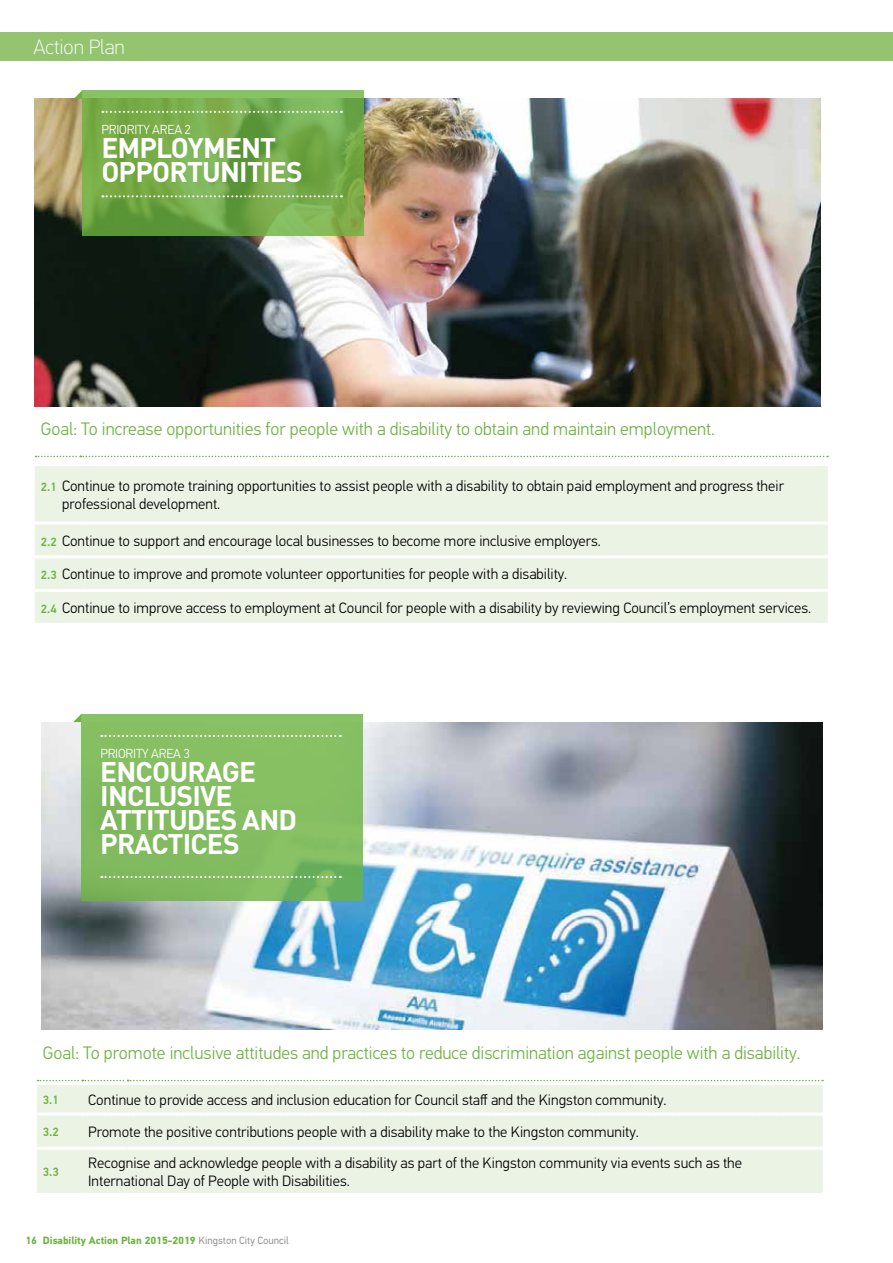
<style>
.page{position:relative;width:893px;height:1263px;background:#fff}
.page>*{position:absolute;margin:0;border:0;box-sizing:border-box;transform-origin:0 0}
.t1{font:700 28.05px/24px "DIN";letter-spacing:-.03em;color:#fff}
.t2{font:100 20.7px "PF Din Text Pro";color:#fff}
.t3{font:300 18px "PF Din Text Pro";color:#6cb33f}
.t4{font:300 15px/18px "PF Din Text Pro";color:#000}
.t5{font:300 13.05px "PF Din Text Pro";letter-spacing:-.01em;color:#fff}
.t6{font:500 12px "PF Din Text Pro";color:#6cb33f}
.t7{font:700 10.5px "PF Din Text Pro";color:#6cb33f}
.s1{font-weight:500;font-size:12px;color:#6cb33f}
.s2{font-weight:400;color:#939598}
</style>
<div class="page">
<svg style="left:73px;top:714px;width:8px;height:9px"></svg>
<img style="left:35px;top:99px;width:786px;height:307px">
<div style="left:0;top:32px;width:893px;height:28px;background:#94c46f"></div>
<svg style="left:82px;top:90px;width:281px;height:146px"></svg>
<svg style="left:102px;top:111px;width:240px;height:2px"></svg>
<svg style="left:102px;top:195px;width:240px;height:2px"></svg>
<svg style="left:74px;top:90px;width:8px;height:9px"></svg>
<img style="left:41px;top:723px;width:782px;height:306px">
<div style="left:81px;top:714px;width:281px;height:186px;background:#85bf62"></div>
<svg style="left:101px;top:735px;width:240px;height:2px"></svg>
<svg style="left:101px;top:876px;width:240px;height:2px"></svg>
<div style="left:35px;top:466px;width:793px;height:157px;background:#ebf3e5"></div>
<hr style="left:35px;top:521px;width:45px;height:3px;background:#fff">
<hr style="left:80px;top:521px;width:748px;height:3px;background:#fff">
<hr style="left:35px;top:555px;width:45px;height:3px;background:#fff">
<hr style="left:80px;top:555px;width:748px;height:3px;background:#fff">
<hr style="left:35px;top:589px;width:45px;height:3px;background:#fff">
<hr style="left:80px;top:589px;width:748px;height:3px;background:#fff">
<svg style="left:36px;top:456px;width:792px;height:2px"></svg>
<div style="left:37px;top:1085px;width:786px;height:108px;background:#ebf3e5"></div>
<hr style="left:38px;top:1112px;width:44px;height:3px;background:#fff">
<svg style="left:45px;top:1112px;width:777px;height:3px"></svg>
<hr style="left:37px;top:1146px;width:45px;height:3px;background:#fff">
<hr style="left:82px;top:1146px;width:46px;height:3px;background:#fff">
<hr style="left:128px;top:1146px;width:695px;height:3px;background:#fff">
<svg style="left:38px;top:1080px;width:785px;height:1px"></svg>
<h2 class="t2" style="left:33px;top:35px;width:93px">Action Plan</h2>
<p class="t5" style="left:101px;top:122px;width:91px">PRIORITY AREA 2</p>
<h1 class="t1" style="left:101px;top:135px;width:203px">EMPLOYMENT<br>OPPORTUNITIES</h1>
<p class="t3" style="left:41px;top:418px;width:676px">Goal: To increase opportunities for people with a disability to obtain and maintain employment.</p>
<p class="t4" style="left:62px;top:477px;width:723px;text-indent:-21px"><span class="s1">2.1</span> Continue to promote training opportunities to assist people with a disability to obtain paid employment and progress their professional development.</p>
<p class="t4" style="left:41px;top:532px;width:562px"><span class="s1">2.2</span> Continue to support and encourage local businesses to become more inclusive employers.</p>
<p class="t4" style="left:41px;top:565px;width:528px"><span class="s1">2.3</span> Continue to improve and promote volunteer opportunities for people with a disability.</p>
<p class="t4" style="left:41px;top:599px;width:772px"><span class="s1">2.4</span> Continue to improve access to employment at Council for people with a disability by reviewing Council’s employment services.</p>
<p class="t5" style="left:100px;top:746px;width:91px">PRIORITY AREA 3</p>
<h1 class="t1" style="left:100px;top:759px;width:198px">ENCOURAGE<br>INCLUSIVE<br>ATTITUDES AND<br>PRACTICES</h1>
<p class="t3" style="left:43px;top:1042px;width:759px">Goal: To promote inclusive attitudes and practices to reduce discrimination against people with a disability.</p>
<p class="t6" style="left:43px;top:1093px;width:18px">3.1</p>
<p class="t4" style="left:88px;top:1091px;width:580px">Continue to provide access and inclusion education for Council staff and the Kingston community.</p>
<p class="t6" style="left:43px;top:1124px;width:18px">3.2</p>
<p class="t4" style="left:88px;top:1123px;width:552px">Promote the positive contributions people with a disability make to the Kingston community.</p>
<p class="t6" style="left:43px;top:1164px;width:18px">3.3</p>
<p class="t4" style="left:88px;top:1154px;width:655px">Recognise and acknowledge people with a disability as part of the Kingston community via events such as the<br>International Day of People with Disabilities.</p>
<p class="t7" style="left:26px;top:1234px;width:265px">16 Disability Action Plan 2015-2019 <span class="s2">Kingston City Council</span></p>
</div>
